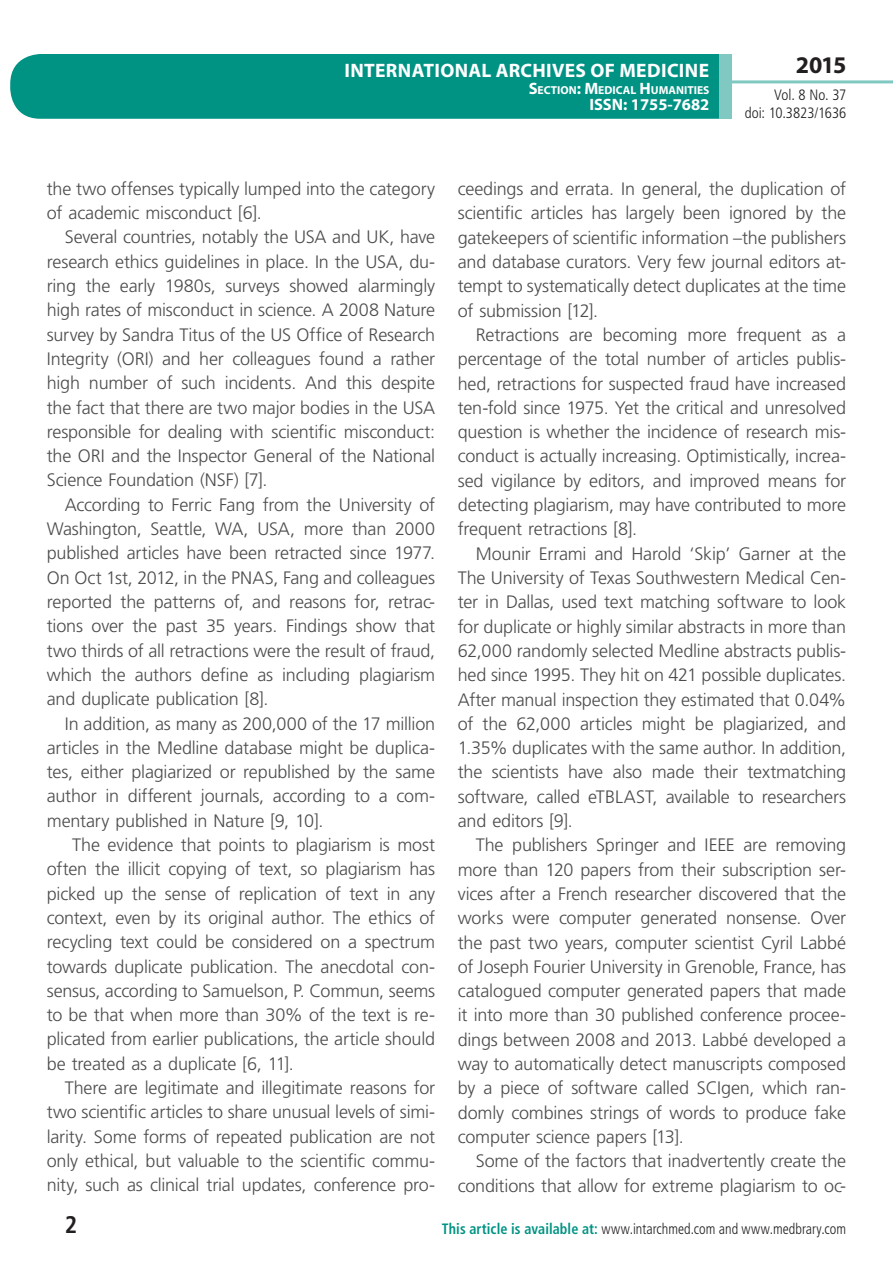
<style>
.page{position:relative;width:893px;height:1263px;background:#fff}
.page>*{position:absolute;margin:0;border:0;box-sizing:border-box;transform-origin:0 0}
.t1{font:700 24px "Myriad Pro";color:#231f20}
.t2{font:700 condensed 24px "Frutiger LT Std";color:#231f20}
.t3{font:700 19.5px "Myriad Pro";letter-spacing:.015em;color:#fff}
.t4{font:300 18px/24.3px "Frutiger LT Std";letter-spacing:-.01em;color:#4b4c4d;text-align:justify}
.t5{font:700 16.5px "Myriad Pro";color:#fff}
.t6{font:300 condensed 15px "Frutiger LT Std";color:#231f20;scale:.94 1}
.t7{font:300 condensed 15px/18px "Frutiger LT Std";color:#231f20;text-align:right}
.t8{font:700 11.55px "Myriad Pro";color:#fff}
.s1{font-size:16.5px}
.s2{font-weight:700;color:#009384}
</style>
<div class="page">
<div style="left:10px;top:54px;width:775px;height:65px;background:#009384;border-radius:30px"></div>
<div style="left:732px;top:0;width:161px;height:157px;background:#fff"></div>
<hr style="left:730px;top:80px;width:163px;height:3px;background:#80c9c2">
<div style="left:719px;top:54px;width:13px;height:65px;background:#80c9c2"></div>
<p class="t3" style="left:344px;top:58px;width:366px">INTERNATIONAL ARCHIVES OF MEDICINE</p>
<p class="t8" style="left:529px;top:82px;width:181px"><span class="s1">S</span>ECTION<span class="s1">: M</span>EDICAL <span class="s1">H</span>UMANITIES</p>
<p class="t5" style="left:589px;top:94px;width:122px">ISSN : 1755-7682</p>
<h1 class="t1" style="left:796px;top:49px;width:52px">2015</h1>
<p class="t7" style="left:745px;top:86px;width:103px">Vol. 8 No. 37<br>doi: 10.3823/1636</p>
<p class="t4" style="left:47px;top:177px;width:390px">the two offenses typically lumped into the category of academic misconduct [6].</p>
<p class="t4" style="left:47px;top:225px;width:390px;text-indent:18px">Several countries, notably the USA and UK, have research ethics guidelines in place. In the USA, du&shy;ring the early 1980s, surveys showed alarmingly high rates of misconduct in science. A 2008 Nature survey by Sandra Titus of the US Office of Research Integrity (ORI) and her colleagues found a rather high number of such incidents. And this despite the fact that there are two major bodies in the USA responsible for dealing with scientific misconduct: the ORI and the Inspector General of the National Science Foundation (NSF) [7].</p>
<p class="t4" style="left:47px;top:493px;width:390px;text-indent:18px">According to Ferric Fang from the University of Washington, Seattle, WA, USA, more than 2000 published articles have been retracted since 1977.<br>On Oct 1st, 2012, in the PNAS, Fang and colleagues reported the patterns of, and reasons for, retrac&shy;tions over the past 35 years. Findings show that two thirds of all retractions were the result of fraud, which the authors define as including plagiarism and duplicate publication [8].</p>
<p class="t4" style="left:47px;top:711px;width:390px;text-indent:18px">In addition, as many as 200,000 of the 17 million articles in the Medline database might be duplica&shy;tes, either plagiarized or republished by the same author in different journals, according to a com&shy;mentary published in Nature [9, 10].</p>
<p class="t4" style="left:47px;top:833px;width:390px;text-indent:25px">The evidence that points to plagiarism is most often the illicit copying of text, so plagiarism has picked up the sense of replication of text in any context, even by its original author. The ethics of recycling text could be considered on a spectrum towards duplicate publication. The anecdotal con&shy;sensus, according to Samuelson, P. Commun, seems to be that when more than 30% of the text is re&shy;plicated from earlier publications, the article should be treated as a duplicate [6, 11].</p>
<p class="t4" style="left:47px;top:1076px;width:390px;text-indent:18px">There are legitimate and illegitimate reasons for two scientific articles to share unusual levels of simi&shy;larity. Some forms of repeated publication are not only ethical, but valuable to the scientific commu&shy;nity, such as clinical trial updates, conference pro-</p>
<p class="t4" style="left:458px;top:177px;width:390px">ceedings and errata. In general, the duplication of scientific articles has largely been ignored by the gatekeepers of scientific information –the publishers and database curators. Very few journal editors at&shy;tempt to systematically detect duplicates at the time of submission [12].</p>
<p class="t4" style="left:458px;top:323px;width:390px;text-indent:18px">Retractions are becoming more frequent as a percentage of the total number of articles publis&shy;hed, retractions for suspected fraud have increased ten-fold since 1975. Yet the critical and unresolved question is whether the incidence of research mis&shy;conduct is actually increasing. Optimistically, increa&shy;sed vigilance by editors, and improved means for detecting plagiarism, may have contributed to more frequent retractions [8].</p>
<p class="t4" style="left:458px;top:542px;width:390px;text-indent:18px">Mounir Errami and Harold ‘Skip’ Garner at the The University of Texas Southwestern Medical Cen&shy;ter in Dallas, used text matching software to look for duplicate or highly similar abstracts in more than 62,000 randomly selected Medline abstracts publis&shy;hed since 1995. They hit on 421 possible duplicates.<br>After manual inspection they estimated that 0.04% of the 62,000 articles might be plagiarized, and 1.35% duplicates with the same author. In addition, the scientists have also made their textmatching software, called eTBLAST, available to researchers and editors [9].</p>
<p class="t4" style="left:458px;top:833px;width:390px;text-indent:18px">The publishers Springer and IEEE are removing more than 120 papers from their subscription ser&shy;vices after a French researcher discovered that the works were computer generated nonsense. Over the past two years, computer scientist Cyril Labbé of Joseph Fourier University in Grenoble, France, has catalogued computer generated papers that made it into more than 30 published conference procee&shy;dings between 2008 and 2013. Labbé developed a way to automatically detect manuscripts composed by a piece of software called SCIgen, which ran&shy;domly combines strings of words to produce fake computer science papers [13].</p>
<p class="t4" style="left:458px;top:1149px;width:390px;text-align:right">Some of the factors that inadvertently create the conditions that allow for extreme plagiarism to oc-</p>
<h1 class="t2" style="left:65px;top:1210px;width:14px">2</h1>
<p class="t6" style="left:442px;top:1220px;width:432px"><span class="s2">This article is available at:</span> www.intarchmed.com and www.medbrary.com</p>
</div>
